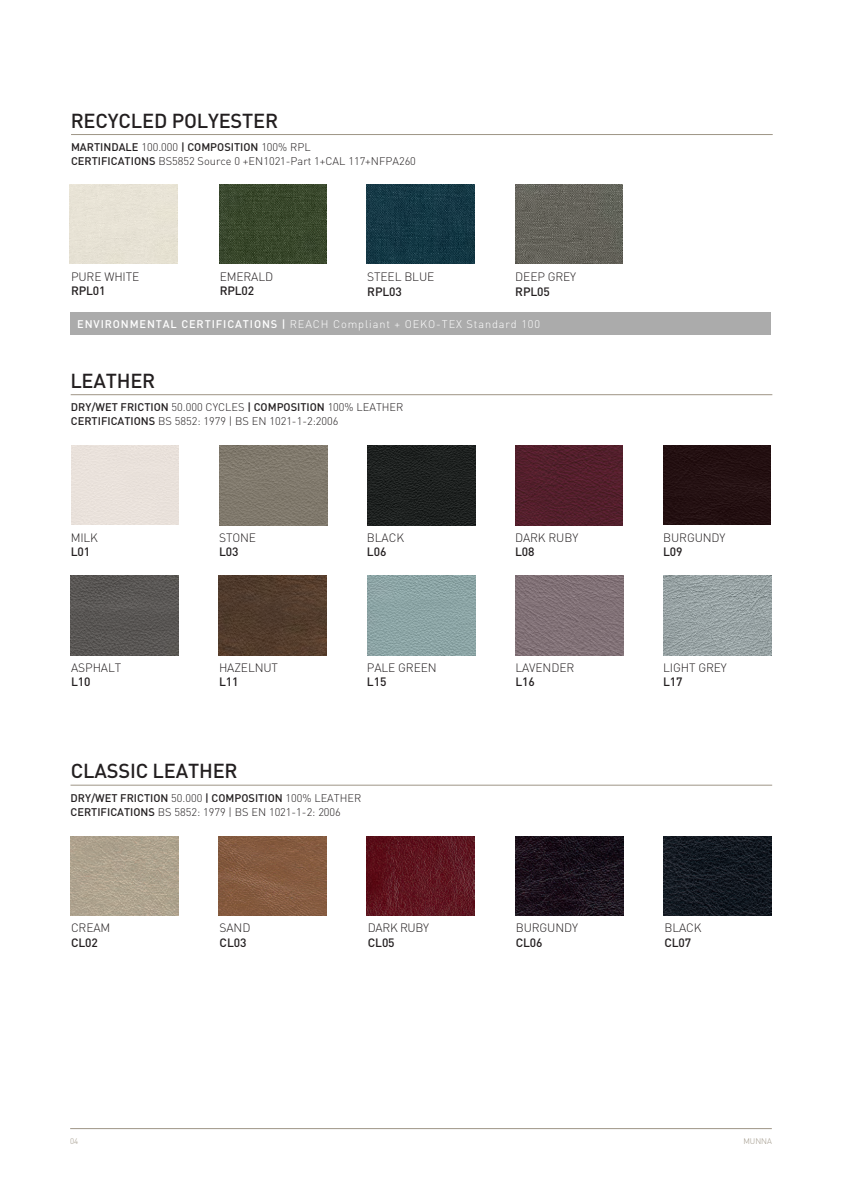
<style>
.page{position:relative;width:842px;height:1191px;background:#fff}
.page>*{position:absolute;margin:0;border:0;box-sizing:border-box;transform-origin:0 0}
.t1{font:500 20px "DIN";letter-spacing:-.01em;color:#231f20}
.t2{font:300 12px "DIN";letter-spacing:-.01em;color:#231f20}
.t3{font:500 12px "DIN";letter-spacing:-.01em;color:#231f20}
.t4{font:300 12px "DIN";letter-spacing:-.03em;color:#231f20}
.t5{font:300 11px "DIN";color:#231f20}
.t6{font:500 11px "DIN";color:#231f20}
.t7{font:300 11px "DIN";letter-spacing:.08em;color:#fff}
.t8{font:300 8px "DIN";letter-spacing:-.01em;color:#9e9586}
.s1{font-weight:300}
.s2{font-weight:500}
</style>
<div class="page">
<hr style="left:70px;top:1128px;width:702px;height:1px;background:#9e9586">
<hr style="left:71px;top:134px;width:702px;height:1px;background:#9e9586">
<div style="left:71px;top:312px;width:700px;height:22px;background:#ababab"></div>
<hr style="left:71px;top:394px;width:701px;height:1px;background:#9e9586">
<hr style="left:71px;top:785px;width:701px;height:1px;background:#9e9586">
<img style="left:219px;top:184px;width:108px;height:79px">
<img style="left:367px;top:184px;width:108px;height:79px">
<img style="left:515px;top:184px;width:108px;height:79px">
<img style="left:70px;top:576px;width:108px;height:79px">
<img style="left:219px;top:576px;width:108px;height:79px">
<img style="left:367px;top:576px;width:108px;height:79px">
<img style="left:515px;top:576px;width:108px;height:79px">
<img style="left:664px;top:576px;width:108px;height:79px">
<img style="left:220px;top:445px;width:107px;height:80px">
<img style="left:367px;top:445px;width:108px;height:80px">
<img style="left:515px;top:445px;width:108px;height:80px">
<div style="left:663px;top:445px;width:108px;height:80px;background:#231012"></div>
<img style="left:71px;top:836px;width:107px;height:79px">
<img style="left:219px;top:836px;width:108px;height:79px">
<img style="left:367px;top:836px;width:107px;height:79px">
<img style="left:515px;top:836px;width:108px;height:79px">
<img style="left:663px;top:836px;width:108px;height:79px">
<p class="t1" style="left:71px;top:108px;width:209px">RECYCLED POLYESTER</p>
<p class="t6" style="left:71px;top:140px;width:241px">MARTINDALE <span class="s1">100.000</span> | COMPOSITION <span class="s1">100% RPL</span></p>
<p class="t5" style="left:71px;top:154px;width:346px"><span class="s2">CERTIFICATIONS</span> BS5852 Source 0 +EN1021-Part 1+CAL 117+NFPA260</p>
<p class="t2" style="left:71px;top:269px;width:70px">PURE WHITE</p>
<p class="t3" style="left:71px;top:283px;width:36px">RPL01</p>
<p class="t2" style="left:220px;top:269px;width:55px">EMERALD</p>
<p class="t3" style="left:220px;top:283px;width:36px">RPL02</p>
<p class="t2" style="left:515px;top:269px;width:62px">DEEP GREY</p>
<p class="t3" style="left:515px;top:283px;width:36px">RPL05</p>
<p class="t7" style="left:77px;top:317px;width:464px"><span class="s2">ENVIRONMENTAL CERTIFICATIONS |</span> REACH Compliant + OEKO-TEX Standard 100</p>
<p class="t2" style="left:367px;top:269px;width:69px">STEEL BLUE</p>
<p class="t3" style="left:367px;top:283px;width:36px">RPL03</p>
<p class="t1" style="left:70px;top:368px;width:87px">LEATHER</p>
<p class="t6" style="left:71px;top:400px;width:334px">DRY/WET FRICTION <span class="s1">50.000 CYCLES</span> | COMPOSITION <span class="s1">100% LEATHER</span></p>
<p class="t5" style="left:71px;top:414px;width:269px"><span class="s2">CERTIFICATIONS</span> BS 5852: 1979 | BS EN 1021-1-2:2006</p>
<p class="t2" style="left:71px;top:530px;width:29px">MILK</p>
<p class="t3" style="left:71px;top:544px;width:21px">L01</p>
<p class="t2" style="left:219px;top:530px;width:38px">STONE</p>
<p class="t3" style="left:219px;top:544px;width:21px">L03</p>
<p class="t2" style="left:367px;top:530px;width:39px">BLACK</p>
<p class="t3" style="left:367px;top:544px;width:21px">L06</p>
<p class="t2" style="left:515px;top:530px;width:65px">DARK RUBY</p>
<p class="t3" style="left:515px;top:544px;width:21px">L08</p>
<p class="t2" style="left:663px;top:530px;width:64px">BURGUNDY</p>
<p class="t3" style="left:663px;top:544px;width:21px">L09</p>
<p class="t2" style="left:71px;top:660px;width:52px">ASPHALT</p>
<p class="t3" style="left:71px;top:674px;width:21px">L10</p>
<p class="t2" style="left:219px;top:660px;width:61px">HAZELNUT</p>
<p class="t3" style="left:219px;top:674px;width:21px">L11</p>
<p class="t2" style="left:367px;top:660px;width:71px">PALE GREEN</p>
<p class="t3" style="left:367px;top:674px;width:21px">L15</p>
<p class="t2" style="left:515px;top:660px;width:60px">LAVENDER</p>
<p class="t3" style="left:515px;top:674px;width:21px">L16</p>
<p class="t2" style="left:663px;top:660px;width:65px">LIGHT GREY</p>
<p class="t3" style="left:663px;top:674px;width:21px">L17</p>
<p class="t1" style="left:71px;top:758px;width:168px">CLASSIC LEATHER</p>
<p class="t6" style="left:71px;top:790px;width:292px">DRY/WET FRICTION <span class="s1">50.000</span> | COMPOSITION <span class="s1">100% LEATHER</span></p>
<p class="t5" style="left:71px;top:805px;width:272px"><span class="s2">CERTIFICATIONS</span> BS 5852: 1979 | BS EN 1021-1-2: 2006</p>
<p class="t2" style="left:71px;top:920px;width:41px">CREAM</p>
<p class="t3" style="left:71px;top:935px;width:28px">CL02</p>
<p class="t2" style="left:220px;top:920px;width:32px">SAND</p>
<p class="t3" style="left:220px;top:935px;width:28px">CL03</p>
<p class="t4" style="left:368px;top:920px;width:63px">DARK RUBY</p>
<p class="t3" style="left:368px;top:935px;width:28px">CL05</p>
<p class="t2" style="left:516px;top:920px;width:64px">BURGUNDY</p>
<p class="t3" style="left:516px;top:935px;width:28px">CL06</p>
<p class="t2" style="left:664px;top:920px;width:39px">BLACK</p>
<p class="t3" style="left:664px;top:935px;width:28px">CL07</p>
<p class="t8" style="left:70px;top:1135px;width:10px">04</p>
<p class="t8" style="left:743px;top:1135px;width:30px">MUNNA</p>
</div>
